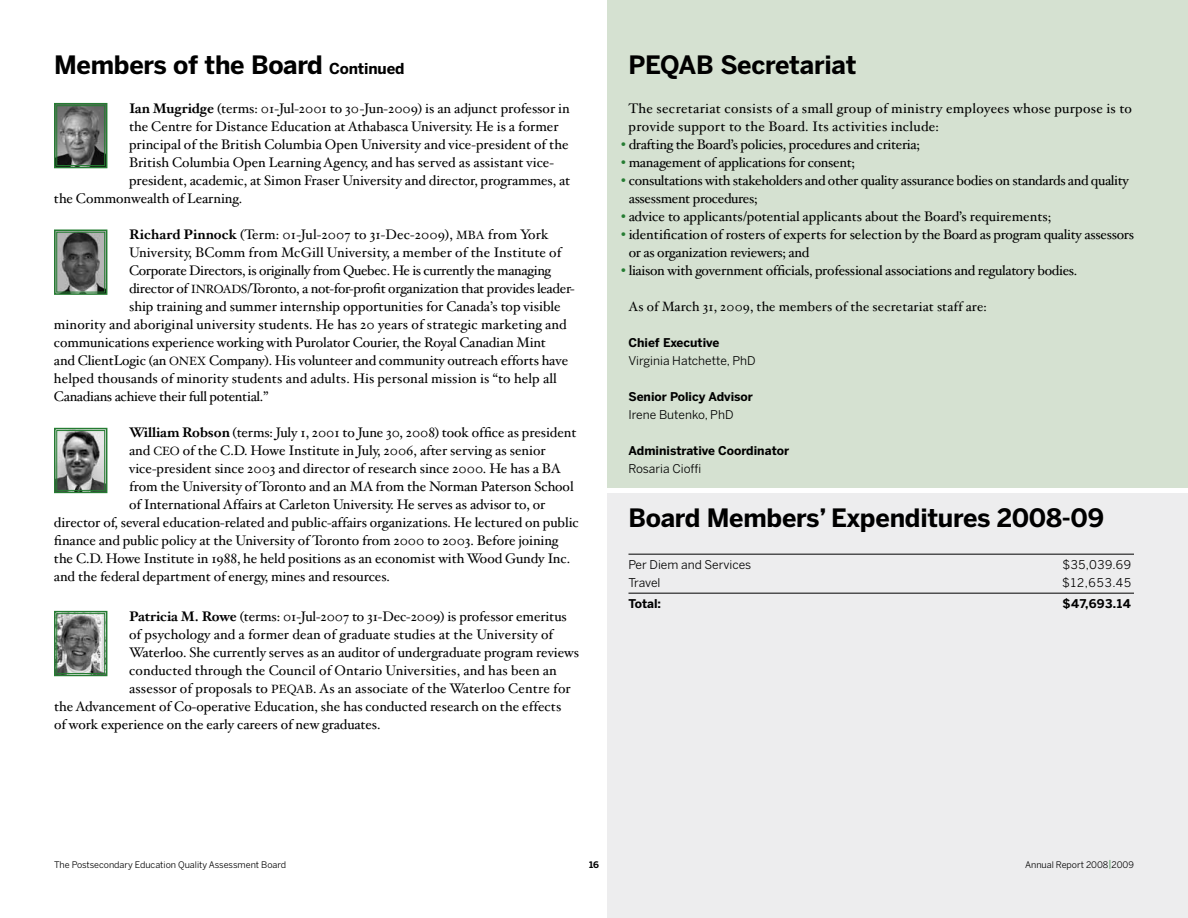
<style>
.page{position:relative;width:1188px;height:918px;background:#fff}
.page>*{position:absolute;margin:0;border:0;box-sizing:border-box;transform-origin:0 0}
.t1{font:700 25.2px "Benton Sans";letter-spacing:-.01em;color:#000}
.t2{font:13.8px/18px "Hoefler Text";letter-spacing:-.005em;color:#000}
.t3{font:13.8px/18px "Hoefler Text";letter-spacing:-.025em;color:#000}
.t4{font:13.8px/18px "Hoefler Text";letter-spacing:.02em;color:#000}
.t5{font:13.5px "Hoefler Text";letter-spacing:.01em;color:#000}
.t6{font:12px "Benton Sans";color:#000}
.t7{font:700 12px "Benton Sans";color:#000}
.t8{font:9px "Benton Sans";color:#000}
.t9{font:700 9px "Benton Sans";color:#000}
.s1{font-size:15px}
.s2{font-weight:700}
.s3{font-size:12px}
.s4{color:#257c32}
.s5{font-size:9.6px;color:#257c32}
</style>
<div class="page">
<div style="left:608px;top:0;width:580px;height:487px;background:#d5e1d1"></div>
<div style="left:608px;top:493px;width:580px;height:425px;background:#ededee"></div>
<hr style="left:628px;top:554px;width:506px;height:1px;background:#000">
<hr style="left:628px;top:593px;width:506px;height:1px;background:#000">
<svg style="left:54px;top:427px;width:54px;height:67px;background:#808a82"></svg>
<div style="left:56px;top:430px;width:49px;height:61px;border:1px solid #257c32"></div>
<svg style="left:54px;top:229px;width:54px;height:66px;background:#677269"></svg>
<div style="left:56px;top:232px;width:49px;height:60px;border:1px solid #257c32"></div>
<svg style="left:54px;top:610px;width:54px;height:67px;background:#818b83"></svg>
<div style="left:56px;top:613px;width:49px;height:61px;border:1px solid #257c32"></div>
<svg style="left:54px;top:102px;width:54px;height:67px;background:#6c766e"></svg>
<div style="left:56px;top:105px;width:49px;height:61px;border:1px solid #257c32"></div>
<h1 class="t1" style="left:54px;top:50px;width:352px">Members of the Board <span class="s1">Continued</span></h1>
<p class="t2" style="left:129px;top:100px;width:442px"><span class="s2">Ian Mugridge</span> (terms: 01-Jul-2001 to 30-Jun-2009) is an adjunct professor in</p>
<p class="t2" style="left:129px;top:118px;width:431px">the Centre for Distance Education at Athabasca University. He is a former</p>
<p class="t2" style="left:129px;top:136px;width:441px">principal of the British Columbia Open University and vice-president of the</p>
<p class="t2" style="left:129px;top:154px;width:426px">British Columbia Open Learning Agency, and has served as assistant vice-</p>
<p class="t2" style="left:129px;top:172px;width:443px">president, academic, at Simon Fraser University and director, programmes, at</p>
<p class="t2" style="left:54px;top:190px;width:190px">the Commonwealth of Learning.</p>
<p class="t2" style="left:129px;top:226px;width:421px"><span class="s2">Richard Pinnock</span> (Term: 01-Jul-2007 to 31-Dec-2009), <span class="s3">MBA</span> from York</p>
<p class="t2" style="left:129px;top:244px;width:434px">University, BComm from McGill University, a member of the Institute of</p>
<p class="t3" style="left:129px;top:262px;width:424px">Corporate Directors, is originally from Quebec. He is currently the managing</p>
<p class="t2" style="left:129px;top:280px;width:447px">director of <span class="s3">INROADS</span>/Toronto, a not-for-profit organization that provides leader-</p>
<p class="t2" style="left:129px;top:298px;width:433px">ship training and summer internship opportunities for Canada’s top visible</p>
<p class="t2" style="left:54px;top:316px;width:514px">minority and aboriginal university students. He has 20 years of strategic marketing and</p>
<p class="t2" style="left:54px;top:334px;width:494px">communications experience working with Purolator Courier, the Royal Canadian Mint</p>
<p class="t2" style="left:54px;top:352px;width:516px">and ClientLogic (an <span class="s3">ONEX</span> Company). His volunteer and community outreach efforts have</p>
<p class="t2" style="left:54px;top:370px;width:504px">helped thousands of minority students and adults. His personal mission is “to help all</p>
<p class="t2" style="left:54px;top:388px;width:216px">Canadians achieve their full potential.”</p>
<p class="t2" style="left:129px;top:424px;width:449px"><span class="s2">William Robson</span> (terms: July 1, 2001 to June 30, 2008) took office as president</p>
<p class="t2" style="left:129px;top:442px;width:418px">and <span class="s3">CEO</span> of the C.D. Howe Institute in July, 2006, after serving as senior</p>
<p class="t2" style="left:129px;top:460px;width:433px">vice-president since 2003 and director of research since 2000. He has a BA</p>
<p class="t2" style="left:129px;top:478px;width:446px">from the University of Toronto and an MA from the Norman Paterson School</p>
<p class="t2" style="left:129px;top:496px;width:418px">of International Affairs at Carleton University. He serves as advisor to, or</p>
<p class="t2" style="left:54px;top:514px;width:526px">director of, several education-related and public-affairs organizations. He lectured on public</p>
<p class="t2" style="left:54px;top:532px;width:506px">finance and public policy at the University of Toronto from 2000 to 2003. Before joining</p>
<p class="t2" style="left:54px;top:550px;width:518px">the C.D. Howe Institute in 1988, he held positions as an economist with Wood Gundy Inc.</p>
<p class="t2" style="left:54px;top:568px;width:338px">and the federal department of energy, mines and resources.</p>
<p class="t2" style="left:129px;top:607px;width:439px"><span class="s2">Patricia M. Rowe</span> (terms: 01-Jul-2007 to 31-Dec-2009) is professor emeritus</p>
<p class="t2" style="left:129px;top:625px;width:426px">of psychology and a former dean of graduate studies at the University of</p>
<p class="t2" style="left:129px;top:643px;width:452px">Waterloo. She currently serves as an auditor of undergraduate program reviews</p>
<p class="t2" style="left:129px;top:661px;width:429px">conducted through the Council of Ontario Universities, and has been an</p>
<p class="t2" style="left:129px;top:679px;width:443px">assessor of proposals to <span class="s3">PEQAB</span>. As an associate of the Waterloo Centre for</p>
<p class="t2" style="left:54px;top:697px;width:509px">the Advancement of Co-operative Education, she has conducted research on the effects</p>
<p class="t2" style="left:54px;top:715px;width:328px">of work experience on the early careers of new graduates.</p>
<h1 class="t1" style="left:628px;top:50px;width:230px">PEQAB Secretariat</h1>
<p class="t4" style="left:628px;top:100px;width:505px">The secretariat consists of a small group of ministry employees whose purpose is to provide support to the Board. Its activities include:</p>
<p class="t2" style="left:621px;top:136px;width:300px"><span class="s4">•</span> drafting the Board’s policies, procedures and criteria;</p>
<p class="t2" style="left:621px;top:154px;width:236px"><span class="s4">•</span> management of applications for consent;</p>
<p class="t3" style="left:629px;top:172px;width:502px;text-indent:-8px"><span class="s4">•</span> consultations with stakeholders and other quality assurance bodies on standards and quality assessment procedures;</p>
<p class="t2" style="left:621px;top:208px;width:432px"><span class="s4">•</span> advice to applicants/potential applicants about the Board’s requirements;</p>
<p class="t2" style="left:629px;top:226px;width:507px;text-indent:-8px"><span class="s4">•</span> identification of rosters of experts for selection by the Board as program quality assessors or as organization reviewers; and</p>
<p class="t2" style="left:621px;top:262px;width:458px"><span class="s4">•</span> liaison with government officials, professional associations and regulatory bodies.</p>
<p class="t5" style="left:628px;top:298px;width:360px">As of March 31, 2009, the members of the secretariat staff are:</p>
<p class="t7" style="left:628px;top:335px;width:92px">Chief Executive</p>
<p class="t6" style="left:628px;top:354px;width:129px">Virginia Hatchette, PhD</p>
<p class="t7" style="left:628px;top:389px;width:126px">Senior Policy Advisor</p>
<p class="t6" style="left:628px;top:408px;width:107px">Irene Butenko, PhD</p>
<p class="t7" style="left:628px;top:443px;width:162px">Administrative Coordinator</p>
<p class="t6" style="left:628px;top:462px;width:74px">Rosaria Cioffi</p>
<h1 class="t1" style="left:628px;top:502px;width:477px">Board Members’ Expenditures 2008-09</h1>
<p class="t6" style="left:628px;top:557px;width:124px">Per Diem and Services</p>
<p class="t6" style="left:1062px;top:557px;width:70px">$35,039.69</p>
<p class="t6" style="left:628px;top:575px;width:33px">Travel</p>
<p class="t6" style="left:1062px;top:575px;width:70px">$12,653.45</p>
<p class="t7" style="left:628px;top:596px;width:34px">Total:</p>
<p class="t7" style="left:1062px;top:596px;width:70px">$47,693.14</p>
<p class="t8" style="left:54px;top:859px;width:234px">The Postsecondary Education Quality Assessment Board</p>
<p class="t9" style="left:589px;top:859px;width:11px">16</p>
<p class="t8" style="left:1025px;top:859px;width:110px">Annual Report 2008<span class="s5">|</span>2009</p>
</div>
